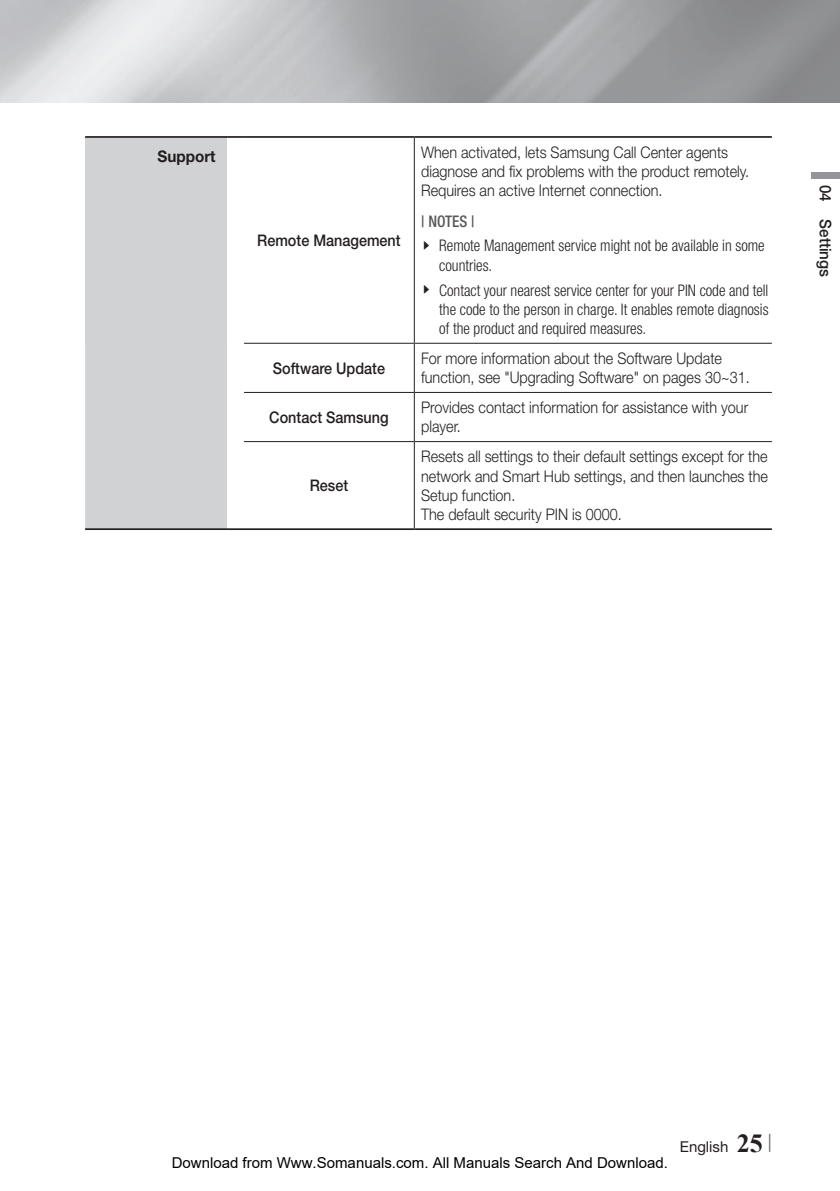
<style>
.page{position:relative;width:840px;height:1191px;background:#fff}
.page>*{position:absolute;margin:0;border:0;box-sizing:border-box;transform-origin:0 0}
.t1{font:300 16px/19.2px "Helvetica Neue cp";color:#231f20;scale:.9 1}
.t2{font:300 condensed 16px/24.8px "Helvetica Neue cp";color:#231f20;scale:.95 1}
.t3{font:500 16px "Helvetica Neue cp";color:#231f20;scale:.9 1}
.t4{font:500 16px "Helvetica Neue cp";color:#231f20;scale:.95 1}
.t5{font:700 16px "Helvetica Neue cp";color:#231f20;scale:.95 1}
.t6{font:15px "Arial";color:#000}
.t7{font:15px "Helvetica Neue cp";color:#231f20}
.s1{font-weight:500;color:#57585a}
.s2{font-family:"CP Icon 1";font-weight:400;font-stretch:normal}
.s3{font-family:"Times New Roman";font-weight:700;font-size:26px}
</style>
<div class="page">
<div style="left:810px;top:172px;width:29px;height:6px;background:#939598"></div>
<div style="left:85px;top:137px;width:142px;height:206px;background:#d1d2d4"></div>
<hr style="left:413px;top:138px;width:1px;height:205px;background:#231f20">
<hr style="left:413px;top:344px;width:1px;height:48px;background:#231f20">
<hr style="left:413px;top:393px;width:1px;height:48px;background:#231f20">
<hr style="left:413px;top:442px;width:1px;height:86px;background:#231f20">
<hr style="left:244px;top:343px;width:170px;height:1px;background:#231f20">
<hr style="left:414px;top:343px;width:357px;height:1px;background:#231f20">
<hr style="left:244px;top:392px;width:170px;height:1px;background:#231f20">
<hr style="left:414px;top:392px;width:357px;height:1px;background:#231f20">
<hr style="left:244px;top:441px;width:170px;height:1px;background:#231f20">
<hr style="left:414px;top:441px;width:357px;height:1px;background:#231f20">
<hr style="left:85px;top:136px;width:142px;height:2px;background:#231f20">
<svg style="left:227px;top:136px;width:17px;height:2px"></svg>
<hr style="left:244px;top:136px;width:170px;height:2px;background:#231f20">
<hr style="left:414px;top:136px;width:357px;height:2px;background:#231f20">
<svg style="left:85px;top:343px;width:159px;height:187px;background:#d4d5d6"></svg>
<hr style="left:244px;top:528px;width:170px;height:2px;background:#231f20">
<hr style="left:414px;top:528px;width:357px;height:2px;background:#231f20">
<p class="t5" style="left:157px;top:147px;width:63px">Support</p>
<p class="t3" style="left:257px;top:231px;width:161px">Remote Management</p>
<p class="t1" style="left:421px;top:142px;width:366px">When activated, lets Samsung Call Center agents diagnose and fix problems with the product remotely.<br>Requires an active Internet connection.</p>
<p class="t2" style="left:421px;top:209px;width:363px"><span class="s1">| NOTEs |<br></span><span class="s2">\</span> Remote Management service might not be available in some</p>
<p class="t2" style="left:422px;top:253px;width:365px;text-indent:17px">countries.<br><span class="s2">\</span> Contact your nearest service center for your PIN code and tell</p>
<p class="t2" style="left:439px;top:300px;width:348px;line-height:19.2px">the code to the person in charge. It enables remote diagnosis of the product and required measures.</p>
<p class="t3" style="left:273px;top:359px;width:126px">Software Update</p>
<p class="t1" style="left:421px;top:349px;width:366px">For more information about the Software Update function, see "Upgrading Software" on pages 30~31.</p>
<p class="t3" style="left:269px;top:408px;width:134px">Contact Samsung</p>
<p class="t1" style="left:421px;top:398px;width:365px">Provides contact information for assistance with your player.</p>
<p class="t3" style="left:309px;top:476px;width:44px">Reset</p>
<p class="t1" style="left:421px;top:447px;width:386px">Resets all settings to their default settings except for the network and Smart Hub settings, and then launches the Setup function.<br>The default security PIN is 0000.</p>
<p class="t4" style="left:834px;top:185px;width:98px;rotate:90deg">04 Settings</p>
<p class="t6" style="left:172px;top:1154px;width:497px">Download from Www.Somanuals.com. All Manuals Search And Download.</p>
<p class="t7" style="left:679px;top:1138px;width:93px">English <span class="s3">25</span> <sup>|</sup></p>
</div>
